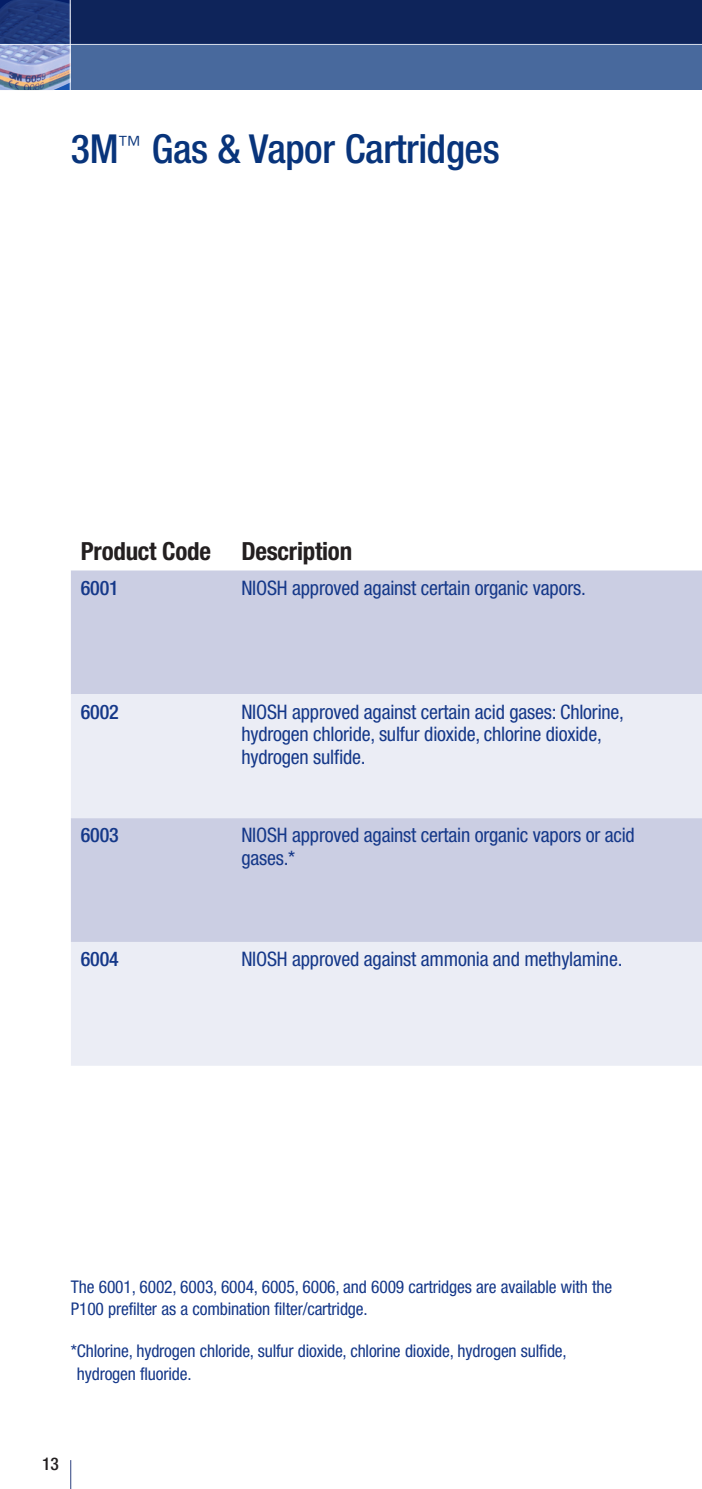
<style>
.page{position:relative;width:702px;height:1489px;background:#fff}
.page>*{position:absolute;margin:0;border:0;box-sizing:border-box;transform-origin:0 0}
.t1{font:500 condensed 40px "Helvetica Neue LT Std";letter-spacing:-.01em;color:#08347b}
.Chart_Header{font:700 condensed 25px "Helvetica Neue LT Std";letter-spacing:-.01em;color:#231f20}
.PurpleChart_Body{font:condensed 20px/22.5px "Helvetica Neue LT Std";letter-spacing:-.01em;color:#153889}
.PurpleChart_Code{font:500 condensed 20px "Helvetica Neue LT Std";letter-spacing:-.01em;color:#153889}
.Asterisk_Copy{font:condensed 17.5px/22.5px "Helvetica Neue LT Std";letter-spacing:-.01em;color:#153889}
._2_2a_SUB_Head_16_16{font:500 condensed 17.5px "Helvetica Neue LT Std";color:#231f20}
</style>
<div class="page">
<svg style="left:70px;top:1460px;width:1px;height:28px"></svg>
<div style="left:0;top:0;width:702px;height:90px;background:#48699d"></div>
<img style="left:0;top:45px;width:70px;height:45px">
<hr style="left:0;top:44px;width:702px;height:1px;background:#fff">
<svg style="left:0;top:0;width:702px;height:44px;background:#10265d"></svg>
<hr style="left:70px;top:0;width:1px;height:105px;background:#fff">
<div style="left:71px;top:570px;width:631px;height:124px;background:#cbcee3"></div>
<svg style="left:71px;top:694px;width:631px;height:371px;background:#e0e2ef"></svg>
<p class="t1" style="left:71px;top:125px;width:430px">3M<sup>™</sup> Gas &amp; Vapor Cartridges</p>
<p class="Chart_Header" style="left:81px;top:536px;width:132px">Product Code</p>
<p class="Chart_Header" style="left:241px;top:536px;width:112px">Description</p>
<p class="PurpleChart_Code" style="left:81px;top:575px;width:39px">6001</p>
<p class="PurpleChart_Body" style="left:241px;top:576px;width:346px">NIOSH approved against certain organic vapors.</p>
<p class="PurpleChart_Code" style="left:81px;top:699px;width:39px">6002</p>
<p class="PurpleChart_Body" style="left:241px;top:700px;width:384px">NIOSH approved against certain acid gases: Chlorine, hydrogen chloride, sulfur dioxide, chlorine dioxide, hydrogen sulfide.</p>
<p class="PurpleChart_Code" style="left:81px;top:823px;width:39px">6003</p>
<p class="PurpleChart_Body" style="left:241px;top:824px;width:395px">NIOSH approved against certain organic vapors or acid gases.*</p>
<p class="PurpleChart_Code" style="left:81px;top:947px;width:39px">6004</p>
<p class="PurpleChart_Body" style="left:241px;top:947px;width:382px">NIOSH approved against ammonia and methylamine.</p>
<p class="Asterisk_Copy" style="left:71px;top:1274px;width:542px">The 6001, 6002, 6003, 6004, 6005, 6006, and 6009 cartridges are available with the<br>P100 prefilter as a combination filter/cartridge.</p>
<p class="Asterisk_Copy" style="left:77px;top:1339px;width:491px;text-indent:-6px">*Chlorine, hydrogen chloride, sulfur dioxide, chlorine dioxide, hydrogen sulfide, hydrogen fluoride.</p>
<p class="_2_2a_SUB_Head_16_16" style="left:42px;top:1453px;width:18px">13</p>
</div>
